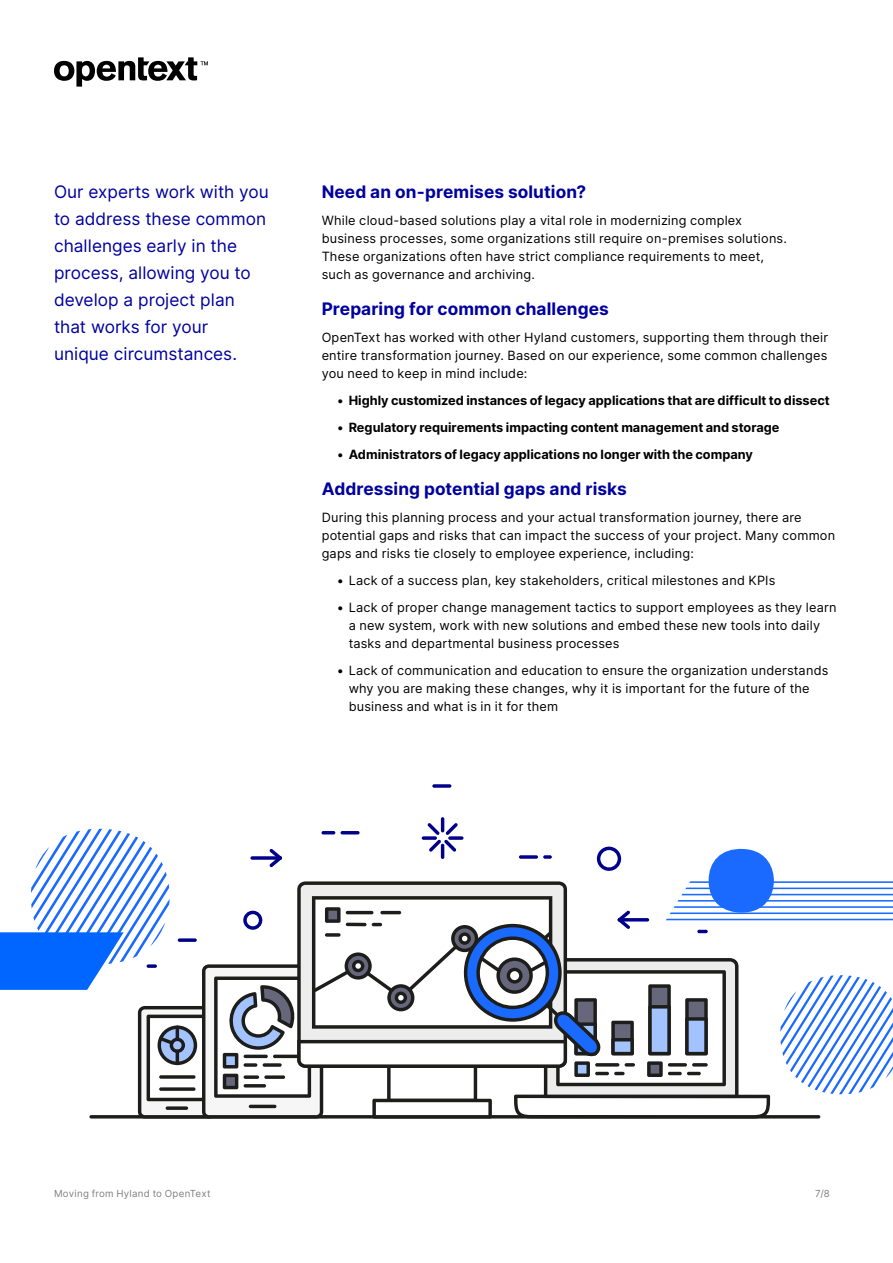
<style>
.page{position:relative;width:893px;height:1263px;background:#fff}
.page>*{position:absolute;margin:0;border:0;box-sizing:border-box;transform-origin:0 0}
.Sidebar_callout{font:17.25px/27px "Inter";color:#00009f}
.t1{font:700 17.25px "Inter";letter-spacing:.005em;color:#00009f}
.Body{font:12.75px/18px "Inter";letter-spacing:.015em;color:#000}
.t2{font:700 12.75px "Inter";color:#000}
.t3{font:9.75px "Inter";letter-spacing:.025em;color:#808080}
.s1{font-weight:400}
</style>
<div class="page">
<svg style="left:54px;top:57px;width:154px;height:30px"></svg>
<hr style="left:441px;top:817px;width:3px;height:15px;background:#00008b;border-radius:2px">
<svg style="left:432px;top:784px;width:19px;height:4px"></svg>
<svg style="left:0;top:823px;width:893px;height:295px"></svg>
<p class="Sidebar_callout" style="left:54px;top:178px;width:216px">Our experts work with you to address these common challenges early in the process, allowing you to develop a project plan that works for your<br>unique circumstances.</p>
<h3 class="t1" style="left:322px;top:179px;width:266px">Need an on-premises solution?</h3>
<p class="Body" style="left:322px;top:211px;width:467px">While cloud-based solutions play a vital role in modernizing complex business processes, some organizations still require on-premises solutions.<br>These organizations often have strict compliance requirements to meet, such as governance and archiving.</p>
<h3 class="t1" style="left:322px;top:296px;width:289px">Preparing for common challenges</h3>
<p class="Body" style="left:322px;top:328px;width:508px;text-align:justify">OpenText has worked with other Hyland customers, supporting them through their entire transformation journey. Based on our experience, some common challenges you need to keep in mind include:</p>
<p class="t2" style="left:337px;top:391px;width:495px"><span class="s1">•</span> Highly customized instances of legacy applications that are difficult to dissect</p>
<p class="t2" style="left:337px;top:418px;width:444px"><span class="s1">•</span> Regulatory requirements impacting content management and storage</p>
<p class="t2" style="left:337px;top:445px;width:418px"><span class="s1">•</span> Administrators of legacy applications no longer with the company</p>
<h3 class="t1" style="left:322px;top:476px;width:307px">Addressing potential gaps and risks</h3>
<p class="Body" style="left:322px;top:508px;width:515px">During this planning process and your actual transformation journey, there are potential gaps and risks that can impact the success of your project. Many common gaps and risks tie closely to employee experience, including:</p>
<p class="Body" style="left:337px;top:571px;width:440px">• Lack of a success plan, key stakeholders, critical milestones and KPIs</p>
<p class="Body" style="left:349px;top:598px;width:489px;text-indent:-12px">• Lack of proper change management tactics to support employees as they learn a new system, work with new solutions and embed these new tools into daily tasks and departmental business processes</p>
<p class="Body" style="left:349px;top:661px;width:481px;text-indent:-12px">• Lack of communication and education to ensure the organization understands why you are making these changes, why it is important for the future of the business and what is in it for them</p>
<p class="t3" style="left:54px;top:1186px;width:158px">Moving from Hyland to OpenText</p>
<p class="t3" style="left:815px;top:1186px;width:16px">7/8</p>
</div>
